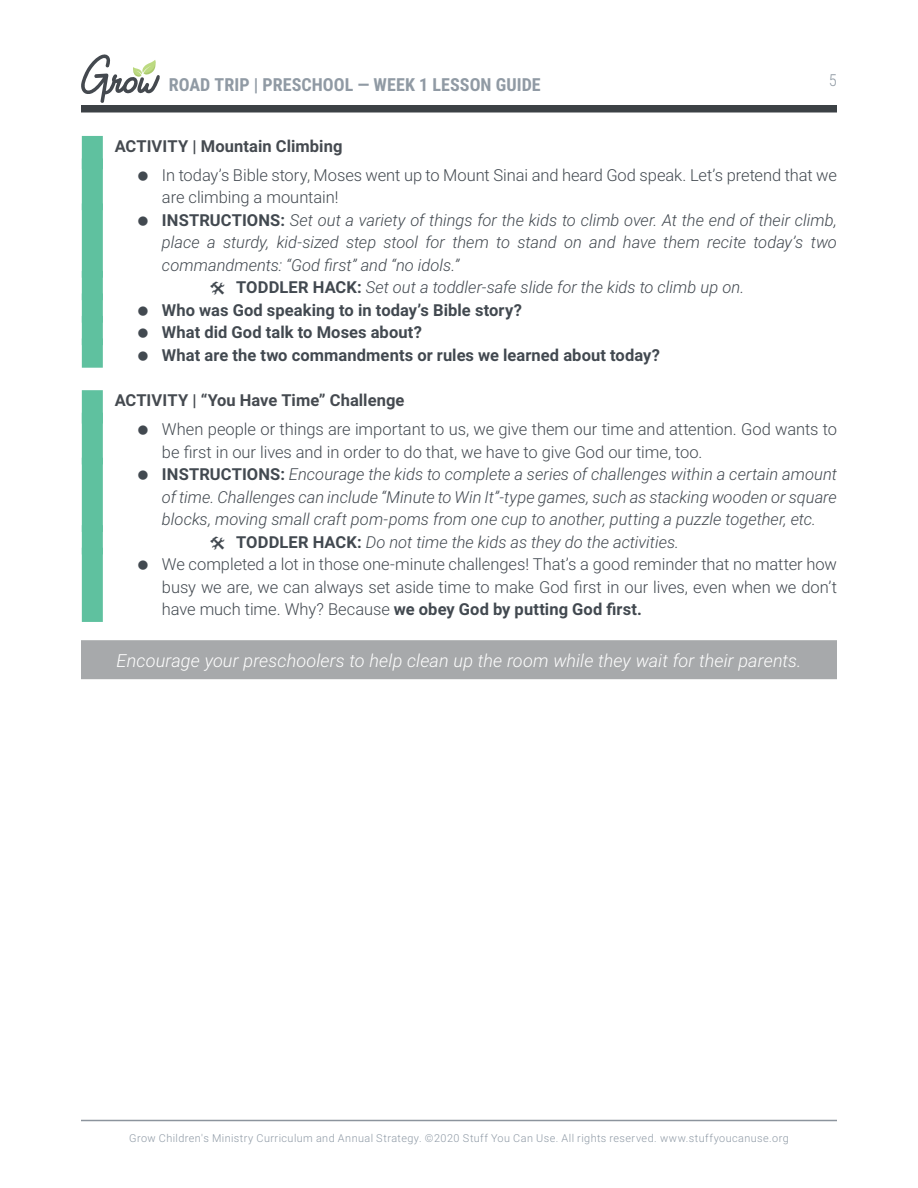
<style>
.page{position:relative;width:918px;height:1188px;background:#fff}
.page>*{position:absolute;margin:0;border:0;box-sizing:border-box;transform-origin:0 0}
.t1{font:italic 300 18px "Roboto";letter-spacing:.005em;color:#fff}
.t2{font:700 18px "Roboto Condensed";letter-spacing:.005em;color:#909aa4}
.t3{font:italic 300 16.5px "Roboto";color:#424950}
.t4{font:300 16.5px "Roboto";letter-spacing:-.005em;color:#424950}
.t5{font:700 16.5px "Roboto";letter-spacing:.005em;color:#424950}
.t6{font:700 16.5px "Roboto";letter-spacing:.005em;color:#454a50}
.t7{font:300 16.5px "Roboto Condensed";color:#909aa4}
.t8{font:300 10.8px "Roboto";letter-spacing:.04em;color:#8e99a5}
.s1{font-weight:700;font-style:normal}
.s2{font-weight:300}
</style>
<div class="page">
<div style="left:81px;top:105px;width:756px;height:7px;background:#3c4145"></div>
<svg style="left:81px;top:54px;width:79px;height:49px"></svg>
<hr style="left:81px;top:1120px;width:756px;height:1px;background:#8c949d">
<div style="left:82px;top:136px;width:21px;height:33px;background:#5fc19f"></div>
<div style="left:82px;top:158px;width:21px;height:52px;background:#5fc19f"></div>
<div style="left:82px;top:203px;width:21px;height:75px;background:#5fc19f"></div>
<div style="left:82px;top:271px;width:21px;height:29px;background:#5fc19f"></div>
<div style="left:82px;top:293px;width:21px;height:30px;background:#5fc19f"></div>
<div style="left:82px;top:316px;width:21px;height:29px;background:#5fc19f"></div>
<div style="left:82px;top:338px;width:21px;height:30px;background:#5fc19f"></div>
<div style="left:82px;top:390px;width:21px;height:34px;background:#5fc19f"></div>
<div style="left:82px;top:413px;width:21px;height:51px;background:#5fc19f"></div>
<div style="left:82px;top:458px;width:21px;height:74px;background:#5fc19f"></div>
<div style="left:82px;top:525px;width:21px;height:29px;background:#5fc19f"></div>
<div style="left:82px;top:548px;width:21px;height:74px;background:#5fc19f"></div>
<div style="left:81px;top:640px;width:756px;height:39px;background:#a7a9ab"></div>
<p class="t2" style="left:169px;top:78px;width:374px">ROAD TRIP | PRESCHOOL — WEEK 1 LESSON GUIDE</p>
<p class="t7" style="left:829px;top:70px;width:10px">5</p>
<p class="t6" style="left:115px;top:139px;width:229px">ACTIVITY | Mountain Climbing</p>
<p class="t4" style="left:162px;top:168px;width:677px">In today’s Bible story, Moses went up to Mount Sinai and heard God speak. Let’s pretend that we</p>
<p class="t4" style="left:162px;top:190px;width:178px">are climbing a mountain!</p>
<p class="t3" style="left:162px;top:213px;width:677px"><span class="s1">INSTRUCTIONS:</span> Set out a variety of things for the kids to climb over. At the end of their climb,</p>
<p class="t3" style="left:162px;top:235px;width:677px">place a sturdy, kid-sized step stool for them to stand on and have them recite today’s two</p>
<p class="t3" style="left:162px;top:254px;width:299px">commandments: “God first” and “no idols.”</p>
<p class="t3" style="left:236px;top:280px;width:510px"><span class="s1">TODDLER HACK:</span> Set out a toddler-safe slide for the kids to climb up on.</p>
<p class="t5" style="left:162px;top:303px;width:362px">Who was God speaking to in today’s Bible story?</p>
<p class="t5" style="left:162px;top:326px;width:261px">What did God talk to Moses about?</p>
<p class="t5" style="left:162px;top:348px;width:500px">What are the two commandments or rules we learned about today?</p>
<p class="t6" style="left:115px;top:393px;width:291px">ACTIVITY | “You Have Time” Challenge</p>
<p class="t4" style="left:162px;top:422px;width:676px">When people or things are important to us, we give them our time and attention. God wants to</p>
<p class="t4" style="left:162px;top:440px;width:542px">be first in our lives and in order to do that, we have to give God our time, too.</p>
<p class="t3" style="left:162px;top:467px;width:676px"><span class="s1">INSTRUCTIONS:</span> Encourage the kids to complete a series of challenges within a certain amount</p>
<p class="t3" style="left:162px;top:489px;width:677px">of time. Challenges can include “Minute to Win It”-type games, such as stacking wooden or square</p>
<p class="t3" style="left:162px;top:512px;width:656px">blocks, moving small craft pom-poms from one cup to another, putting a puzzle together, etc.</p>
<p class="t3" style="left:236px;top:534px;width:444px"><span class="s1">TODDLER HACK:</span> Do not time the kids as they do the activities.</p>
<p class="t4" style="left:162px;top:557px;width:676px">We completed a lot in those one-minute challenges! That’s a good reminder that no matter how</p>
<p class="t4" style="left:162px;top:575px;width:677px">busy we are, we can always set aside time to make God first in our lives, even when we don’t</p>
<p class="t5" style="left:162px;top:598px;width:482px"><span class="s2">have much time. Why? Because</span> we obey God by putting God first.</p>
<p class="t1" style="left:117px;top:652px;width:686px">Encourage your preschoolers to help clean up the room while they wait for their parents.</p>
<p class="t8" style="left:129px;top:1134px;width:661px">Grow Children's Ministry Curriculum and Annual Strategy. ©2020 Stuff You Can Use. All rights reserved. www.stuffyoucanuse.org</p>
</div>
